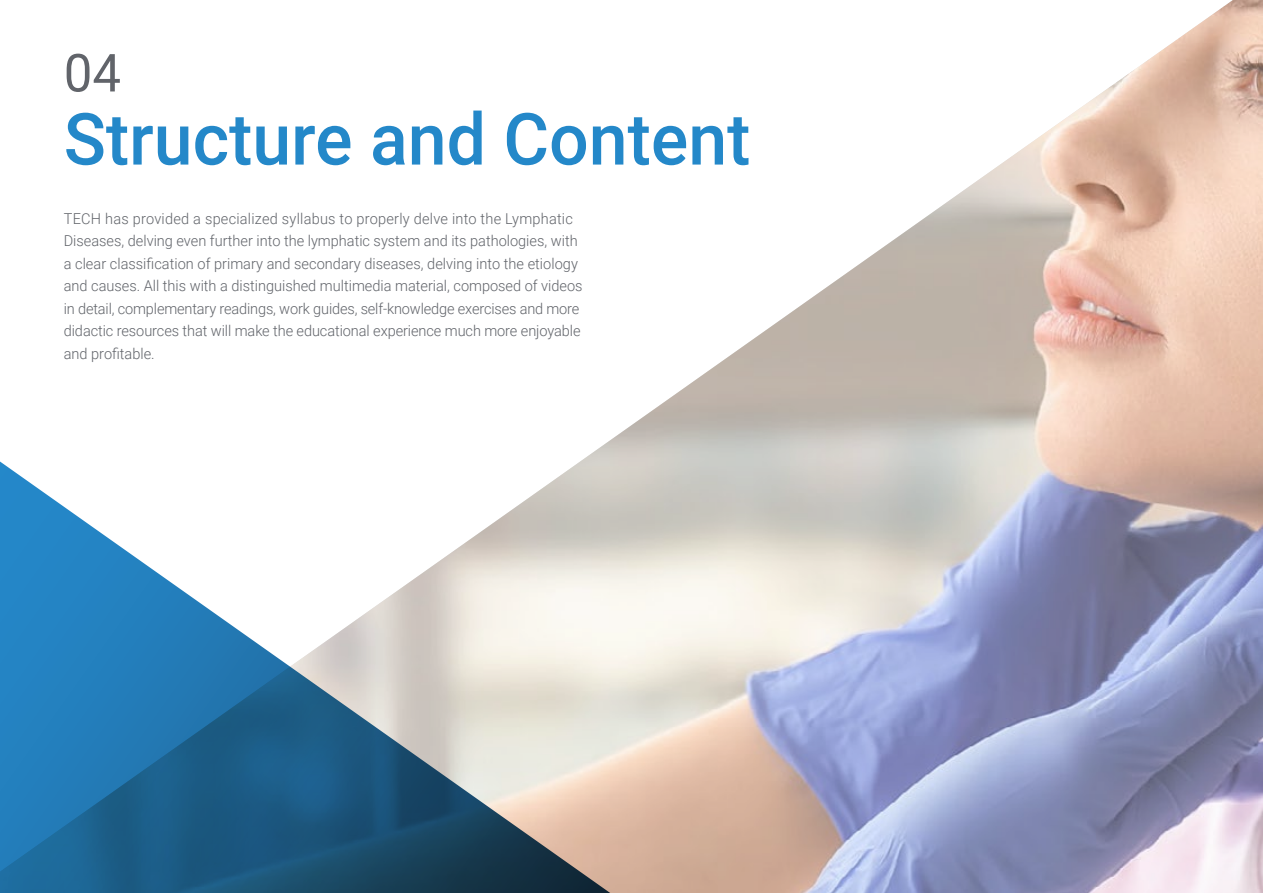
<style>
.page{position:relative;width:1263px;height:893px;background:#fff}
.page>*{position:absolute;margin:0;border:0;box-sizing:border-box;transform-origin:0 0}
.t1{font:500 72px "Roboto";color:#2488c9}
.t2{font:52.5px "Roboto";color:#61646a}
.t3{font:300 15px/22.5px "Roboto";color:#61646a}
</style>
<div class="page">
<img style="left:602px;top:0;width:661px;height:893px">
<svg style="left:0;top:446px;width:640px;height:447px"></svg>
<h2 class="t2" style="left:64px;top:36px;width:59px">04</h2>
<h1 class="t1" style="left:64px;top:89px;width:688px">Structure and Content</h1>
<p class="t3" style="left:64px;top:207px;width:520px">TECH has provided a specialized syllabus to properly delve into the Lymphatic Diseases, delving even further into the lymphatic system and its pathologies, with a clear classification of primary and secondary diseases, delving into the etiology and causes. All this with a distinguished multimedia material, composed of videos in detail, complementary readings, work guides, self-knowledge exercises and more didactic resources that will make the educational experience much more enjoyable and profitable.</p>
</div>
